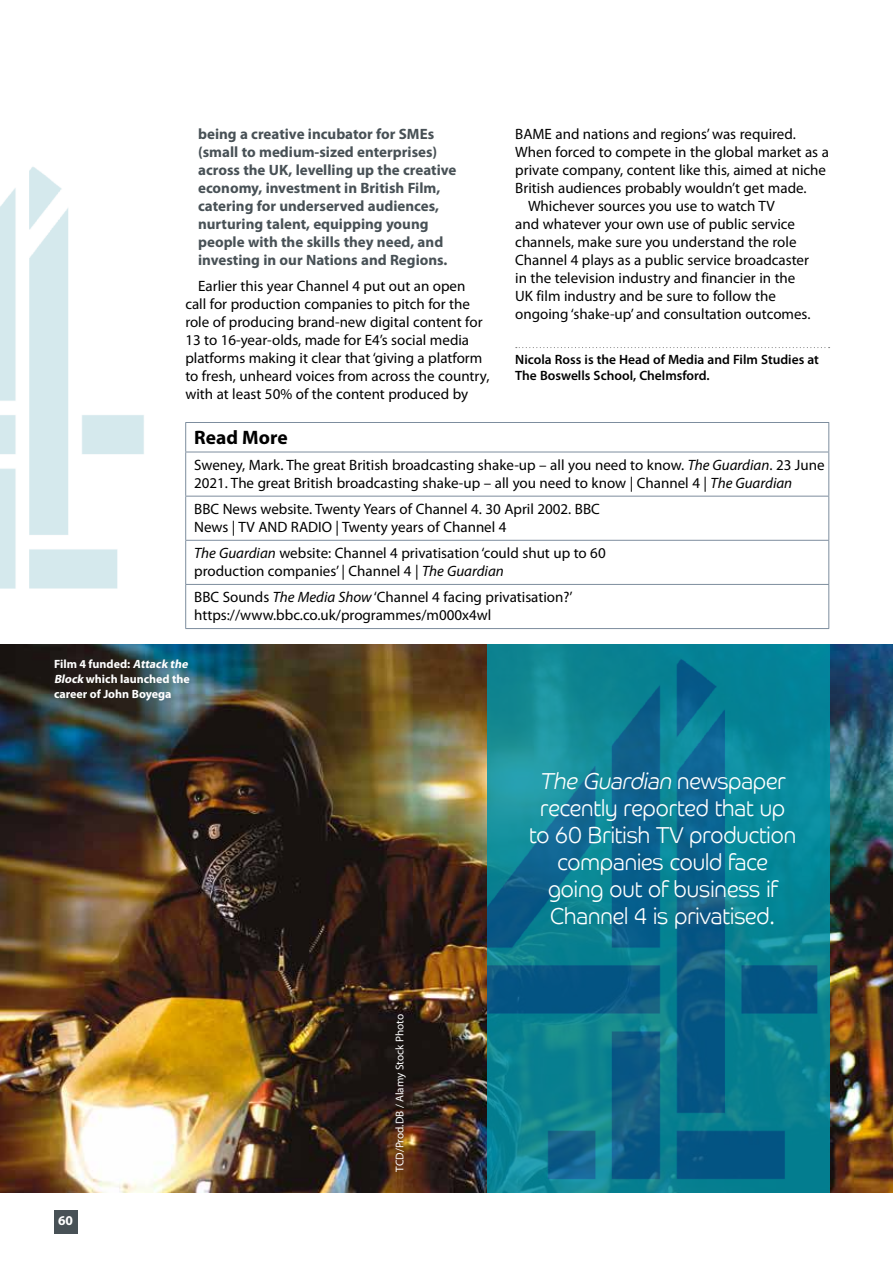
<style>
.page{position:relative;width:893px;height:1263px;background:#fff}
.page>*{position:absolute;margin:0;border:0;box-sizing:border-box;transform-origin:0 0}
.t1{font:300 23.1px/27px "Co Headline";color:#fff;text-align:center;scale:.91 1}
.t2{font:700 19.5px "Myriad Pro";color:#000}
.t3{font:15px/18px "Myriad Pro";color:#000}
.t4{font:700 15px/18px "Myriad Pro";color:#485156}
.t5{font:600 13.5px/16.5px "Myriad Pro";color:#000}
.t6{font:700 13.5px "Myriad Pro";color:#fff}
.t7{font:700 12px/15px "Myriad Pro";color:#fff;text-align:justify}
.t8{font:11.25px "Myriad Pro";color:#fff}
.s1{font-style:italic}
</style>
<div class="page">
<svg style="left:516px;top:347px;width:314px;height:1px"></svg>
<img style="left:0;top:644px;width:893px;height:549px">
<img style="left:487px;top:645px;width:342px;height:547px">
<img style="left:0;top:167px;width:144px;height:422px">
<svg style="left:186px;top:423px;width:642px;height:205px"></svg>
<hr style="left:185px;top:422px;width:644px;height:1px;background:#7d8d9e">
<svg style="left:185px;top:423px;width:1px;height:29px"></svg>
<svg style="left:828px;top:423px;width:1px;height:29px"></svg>
<hr style="left:185px;top:452px;width:644px;height:1px;background:#7d8d9e">
<hr style="left:185px;top:452px;width:1px;height:44px;background:#7d8d9e">
<hr style="left:828px;top:452px;width:1px;height:44px;background:#7d8d9e">
<hr style="left:185px;top:496px;width:644px;height:1px;background:#7d8d9e">
<hr style="left:185px;top:496px;width:1px;height:44px;background:#7d8d9e">
<hr style="left:828px;top:496px;width:1px;height:44px;background:#7d8d9e">
<hr style="left:185px;top:540px;width:644px;height:1px;background:#7d8d9e">
<hr style="left:185px;top:541px;width:1px;height:43px;background:#7d8d9e">
<hr style="left:828px;top:541px;width:1px;height:43px;background:#7d8d9e">
<hr style="left:185px;top:584px;width:644px;height:1px;background:#7d8d9e">
<hr style="left:185px;top:585px;width:1px;height:43px;background:#7d8d9e">
<hr style="left:828px;top:585px;width:1px;height:43px;background:#7d8d9e">
<hr style="left:185px;top:628px;width:644px;height:1px;background:#7d8d9e">
<div style="left:54px;top:1210px;width:23px;height:23px;background:#485156"></div>
<p class="t4" style="left:198px;top:124px;width:260px">being a creative incubator for SMEs (small to medium-sized enterprises) across the UK, levelling up the creative economy, investment in British Film, catering for underserved audiences, nurturing talent, equipping young people with the skills they need, and investing in our Nations and Regions.</p>
<p class="t3" style="left:185px;top:277px;width:306px;text-indent:13px">Earlier this year Channel 4 put out an open call for production companies to pitch for the role of producing brand-new digital content for 13 to 16-year-olds, made for E4’s social media platforms making it clear that ‘giving a platform to fresh, unheard voices from across the country, with at least 50% of the content produced by</p>
<p class="t3" style="left:515px;top:125px;width:282px">BAME and nations and regions’ was required.</p>
<p class="t3" style="left:515px;top:143px;width:315px">When forced to compete in the global market as a</p>
<p class="t3" style="left:515px;top:161px;width:312px">private company, content like this, aimed at niche</p>
<p class="t3" style="left:515px;top:179px;width:293px">British audiences probably wouldn’t get made.</p>
<p class="t3" style="left:528px;top:197px;width:248px">Whichever sources you use to watch TV</p>
<p class="t3" style="left:515px;top:215px;width:281px">and whatever your own use of public service</p>
<p class="t3" style="left:515px;top:233px;width:283px">channels, make sure you understand the role</p>
<p class="t3" style="left:515px;top:251px;width:295px">Channel 4 plays as a public service broadcaster</p>
<p class="t3" style="left:515px;top:269px;width:282px">in the television industry and financier in the</p>
<p class="t3" style="left:515px;top:287px;width:262px">UK film industry and be sure to follow the</p>
<p class="t3" style="left:515px;top:305px;width:297px">ongoing ‘shake-up’ and consultation outcomes.</p>
<p class="t5" style="left:515px;top:351px;width:305px">Nicola Ross is the Head of Media and Film Studies at<br>The Boswells School, Chelmsford.</p>
<h2 class="t2" style="left:194px;top:424px;width:95px">Read More</h2>
<p class="t3" style="left:194px;top:455px;width:632px">Sweney, Mark. The great British broadcasting shake-up – all you need to know. <span class="s1">The Guardian</span>. 23 June<br>2021. The great British broadcasting shake-up – all you need to know | Channel 4 | <span class="s1">The Guardian</span></p>
<p class="t3" style="left:194px;top:499px;width:407px">BBC News website. Twenty Years of Channel 4. 30 April 2002. BBC<br>News | TV AND RADIO | Twenty years of Channel 4</p>
<p class="t3" style="left:194px;top:544px;width:413px"><span class="s1">The Guardian</span> website: Channel 4 privatisation ‘could shut up to 60 production companies’ | Channel 4 | <span class="s1">The Guardian</span></p>
<p class="t3" style="left:194px;top:588px;width:380px">BBC Sounds <span class="s1">The Media Show</span> ‘Channel 4 facing privatisation?’ https://www.bbc.co.uk/programmes/m000x4wl</p>
<p class="t7" style="left:54px;top:656px;width:138px">Film 4 funded: <span class="s1">Attack the Block</span> which launched the career of John Boyega</p>
<p class="t6" style="left:58px;top:1212px;width:16px">60</p>
<p class="t8" style="left:393px;top:1171px;width:159px;rotate:-90deg">TCD/Prod.DB / Alamy Stock Photo</p>
<h1 class="t1" style="left:529px;top:768px;width:295px"><span class="s1">TheGuardian</span>n ews p a p e r recently reported that up to 60 British TV production companies could face going out of business if<br>Channel 4 is privatised.</h1>
</div>
